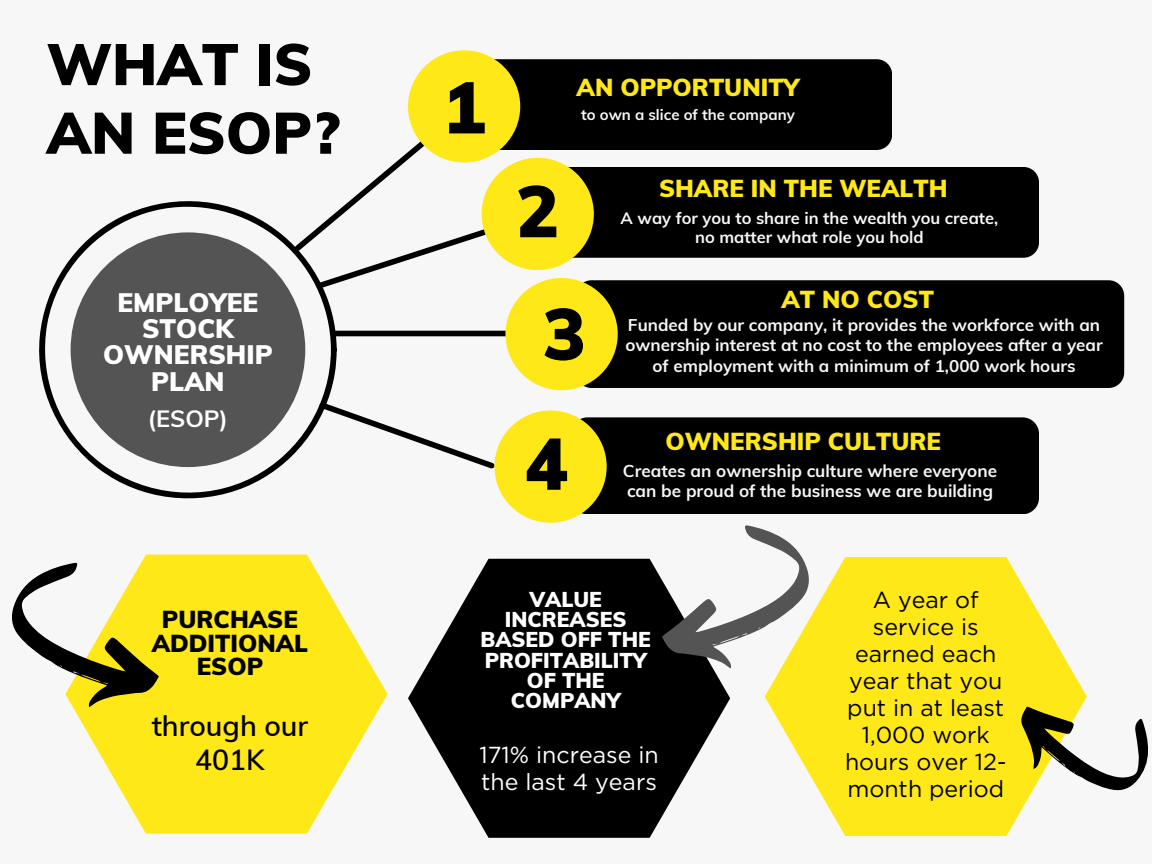
<style>
.page{position:relative;width:1152px;height:864px;background:#f7f7f7}
.page>*{position:absolute;margin:0;border:0;box-sizing:border-box;transform-origin:0 0}
.t1{font:900 72px "Muli";color:#000}
.t2{font:900 57.75px/68.6px "Muli";color:#000}
.t3{font:600 28.35px/33.8px "Muli";color:#000;text-align:center}
.t4{font:900 26.1px/26.1px "Muli";color:#fff;text-align:center}
.t5{font:900 24px "Muli";color:#ffe817}
.t6{font:900 24px/23.7px "Muli";color:#000;text-align:center}
.t7{font:700 23.55px "Muli";color:#fff}
.t8{font:23.1px/27px "Gotham";color:#000;text-align:center}
.t9{font:23.1px/27px "Gotham";color:#fff}
.t10{font:900 21px/20.2px "Muli";color:#fff;text-align:center}
.t11{font:700 17.1px/20.2px "Muli";color:#f7f7f7}
.t12{font:700 16.95px/20.2px "Muli";color:#f7f7f7;text-align:center}
.t13{font:700 16.5px/19.2px "Muli";color:#f7f7f7;text-align:center}
.t14{font:700 15px "Muli";color:#f7f7f7}
</style>
<div class="page">
<svg style="left:337px;top:131px;width:163px;height:152px"></svg>
<div style="left:334px;top:331px;width:239px;height:5px;background:#000"></div>
<svg style="left:337px;top:407px;width:161px;height:62px"></svg>
<svg style="left:39px;top:201px;width:298px;height:297px;fill:#545454"></svg>
<div style="left:454px;top:59px;width:438px;height:91px;background:#000;border-radius:15px"></div>
<div style="left:408px;top:50px;width:112px;height:113px;background:#ffe817;border-radius:50%"></div>
<div style="left:551px;top:167px;width:488px;height:91px;background:#000;border-radius:15px"></div>
<div style="left:576px;top:280px;width:548px;height:108px;background:#000;border-radius:15px"></div>
<div style="left:571px;top:417px;width:468px;height:97px;background:#000;border-radius:16px"></div>
<div style="left:482px;top:158px;width:112px;height:112px;background:#ffe817;border-radius:50%"></div>
<div style="left:505px;top:278px;width:113px;height:112px;background:#ffe817;border-radius:50%"></div>
<div style="left:494px;top:411px;width:113px;height:112px;background:#ffe817;border-radius:50%"></div>
<svg style="left:86px;top:555px;width:302px;height:279px;fill:#ffe817"></svg>
<svg style="left:12px;top:554px;width:176px;height:176px"></svg>
<svg style="left:408px;top:559px;width:322px;height:279px;fill:#000"></svg>
<svg style="left:634px;top:525px;width:168px;height:165px"></svg>
<svg style="left:765px;top:557px;width:305px;height:279px;fill:#ffe817"></svg>
<svg style="left:1001px;top:666px;width:147px;height:152px"></svg>
<p class="t2" style="left:47px;top:29px;width:295px">WHAT IS<br>AN ESOP?</p>
<p class="t4" style="left:103px;top:289px;width:171px">EMPLOYEE<br>STOCK<br>OWNERSHIP<br>PLAN</p>
<p class="t7" style="left:148px;top:403px;width:82px">(ESOP)</p>
<p class="t6" style="left:152px;top:607px;width:158px">PURCHASE<br>ADDITIONAL<br>ESOP</p>
<p class="t3" style="left:152px;top:709px;width:158px">through our<br>401K</p>
<p class="t1" style="left:443px;top:61px;width:45px">1</p>
<p class="t5" style="left:577px;top:72px;width:224px">AN OPPORTUNITY</p>
<p class="t1" style="left:516px;top:165px;width:45px">2</p>
<p class="t14" style="left:581px;top:105px;width:215px">to own a slice of the company</p>
<p class="t5" style="left:659px;top:173px;width:290px">SHARE IN THE WEALTH</p>
<p class="t13" style="left:621px;top:208px;width:379px">A way for you to share in the wealth you create, no matter what role you hold</p>
<p class="t1" style="left:543px;top:288px;width:45px">3</p>
<p class="t1" style="left:525px;top:417px;width:45px">4</p>
<p class="t5" style="left:781px;top:284px;width:154px">AT NO COST</p>
<p class="t12" style="left:625px;top:315px;width:479px">Funded by our company, it provides the workforce with an ownership interest at no cost to the employees after a year of employment with a minimum of 1,000 work hours</p>
<p class="t5" style="left:665px;top:426px;width:277px">OWNERSHIP CULTURE</p>
<p class="t11" style="left:623px;top:461px;width:376px">Creates an ownership culture where everyone can be proud of the business we are building</p>
<p class="t10" style="left:481px;top:589px;width:172px">VALUE<br>INCREASES<br>BASED OFF THE<br>PROFITABILITY<br>OF THE<br>COMPANY</p>
<p class="t9" style="left:479px;top:741px;width:181px">171% increase in the last 4 years</p>
<p class="t8" style="left:845px;top:586px;width:163px">A year of service is earned each year that you put in at least<br>1,000 work hours over 12- month period</p>
</div>
